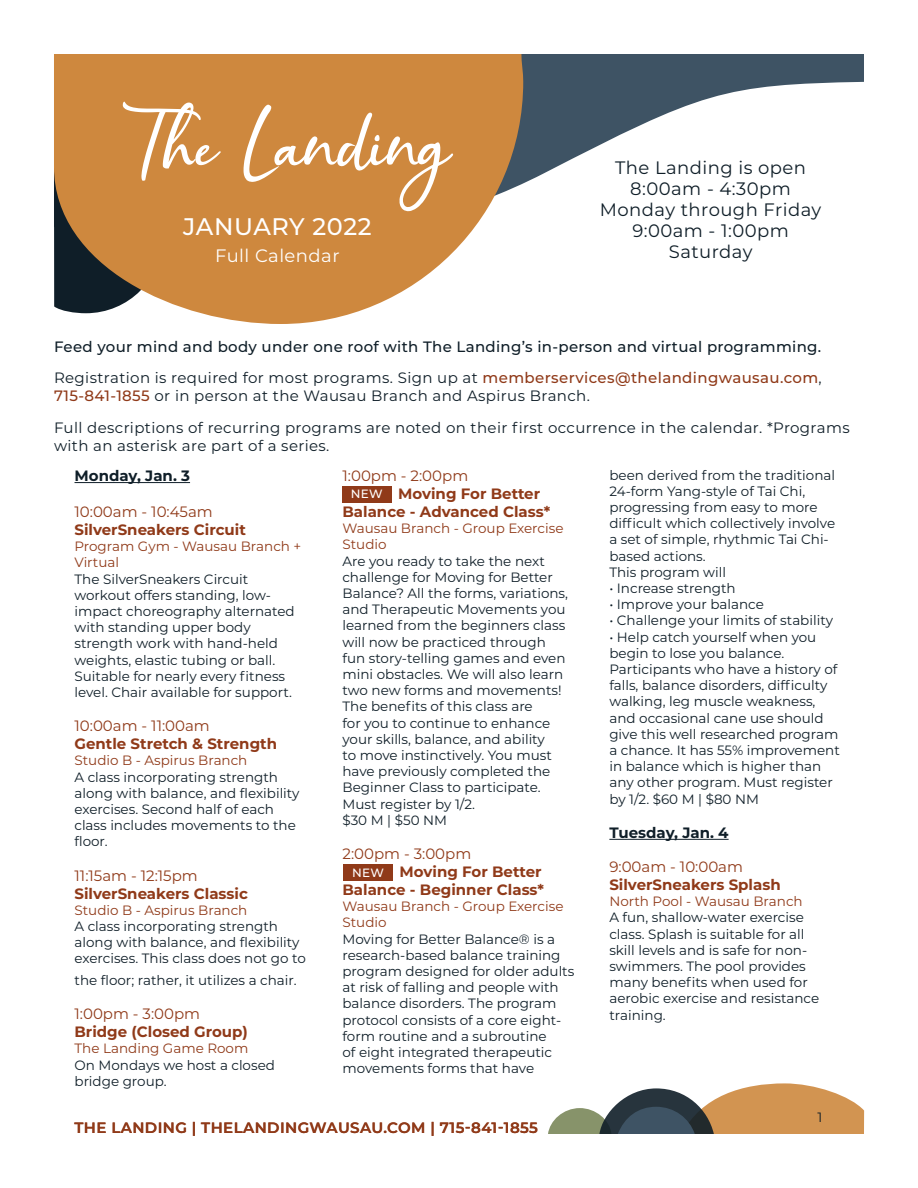
<style>
.page{position:relative;width:918px;height:1188px;background:#fff}
.page>*{position:absolute;margin:0;border:0;box-sizing:border-box;transform-origin:0 0}
.t1{font:500 24px "Montserrat";letter-spacing:.02em;color:#fff}
.t2{font:18px/21px "Montserrat";letter-spacing:.025em;color:#0f1e28;text-align:center}
.t3{font:18px "Montserrat";letter-spacing:.025em;color:#fff}
.Paragraph_Style_2{font:700 15px/18px "Montserrat";color:#903a19}
.t4{font:15px/31.5px "Montserrat";letter-spacing:.025em;color:#0f1e28}
.t5{font:500 15px/31.5px "Montserrat";letter-spacing:.02em;color:#0f1e28}
.Paragraph_Style_2-2{font:15px "Montserrat";color:#903a19}
.t6{font:600 15px "Montserrat";letter-spacing:.025em;color:#903a19}
.Paragraph_Style_1{font:700 15px "Montserrat";color:#0f1e28}
.t7{font:13.5px/16.2px "Montserrat";color:#0f1e28}
.Paragraph_Style_3{font:13.5px/16.2px "Montserrat";color:#903a19}
.t8{font:500 12px "Montserrat";letter-spacing:.02em;color:#fff}
.s1{font-weight:400}
.s2{color:#903a19}
.s3{font-weight:500;color:#903a19}
</style>
<div class="page">
<svg style="left:548px;top:1083px;width:316px;height:51px"></svg>
<svg style="left:523px;top:54px;width:341px;height:130px"></svg>
<svg style="left:54px;top:54px;width:469px;height:270px;fill:#ce883e"></svg>
<svg style="left:54px;top:102px;width:167px;height:211px;background:#b78248"></svg>
<svg style="left:244px;top:105px;width:209px;height:106px;background:#d49858"></svg>
<hr style="left:75px;top:482px;width:115px;height:1px;background:#0f1e28">
<hr style="left:609px;top:839px;width:120px;height:1px;background:#0f1e28">
<div style="left:344px;top:864px;width:49px;height:17px;background:#903a19"></div>
<div style="left:342px;top:486px;width:50px;height:16px;background:#903a19"></div>
<h1 class="t1" style="left:183px;top:210px;width:190px">JANUARY 2022</h1>
<h2 class="t3" style="left:215px;top:244px;width:126px">Full Calendar</h2>
<h2 class="t2" style="left:600px;top:156px;width:223px">The Landing is open<br>8:00am - 4:30pm<br>Monday through Friday<br>9:00am - 1:00pm<br>Saturday</h2>
<p class="t5" style="left:54px;top:330px;width:769px">Feed your mind and body under one roof with The Landing’s in-person and virtual programming.<br><span class="s1">Registration is required for most programs. Sign up at</span> <span class="s2">memberservices@thelandingwausau.com</span><span class="s1">,</span></p>
<p class="t4" style="left:54px;top:379px;width:797px"><span class="s3">715-841-1855</span> or in person at the Wausau Branch and Aspirus Branch.<br>Full descriptions of recurring programs are noted on their first occurrence in the calendar. *Programs</p>
<p class="t4" style="left:54px;top:429px;width:277px">with an asterisk are part of a series.</p>
<p class="Paragraph_Style_1" style="left:75px;top:465px;width:117px">Monday, Jan. 3</p>
<p class="Paragraph_Style_2" style="left:75px;top:502px;width:173px"><span class="s1">10:00am - 10:45am<br></span>SilverSneakers Circuit</p>
<p class="Paragraph_Style_3" style="left:75px;top:538px;width:228px">Program Gym - Wausau Branch +<br>Virtual</p>
<p class="t7" style="left:75px;top:570px;width:222px">The SilverSneakers Circuit workout offers standing, low&shy;impact choreography alternated with standing upper body strength work with hand-held weights, elastic tubing or ball.<br>Suitable for nearly every fitness level. Chair available for support.</p>
<p class="Paragraph_Style_2-2" style="left:75px;top:716px;width:137px">10:00am - 11:00am</p>
<p class="Paragraph_Style_2" style="left:75px;top:734px;width:204px">Gentle Stretch &amp; Strength</p>
<p class="Paragraph_Style_3" style="left:75px;top:752px;width:174px">Studio B - Aspirus Branch</p>
<p class="t7" style="left:75px;top:768px;width:227px">A class incorporating strength along with balance, and flexibility exercises. Second half of each class includes movements to the floor.</p>
<p class="Paragraph_Style_2" style="left:75px;top:866px;width:175px"><span class="s1">11:15am - 12:15pm<br></span>SilverSneakers Classic</p>
<p class="Paragraph_Style_3" style="left:75px;top:902px;width:174px">Studio B - Aspirus Branch</p>
<p class="t7" style="left:75px;top:918px;width:233px">A class incorporating strength along with balance, and flexibility exercises. This class does not go to</p>
<p class="t7" style="left:75px;top:972px;width:224px">the floor; rather, it utilizes a chair.</p>
<p class="Paragraph_Style_2-2" style="left:75px;top:1004px;width:127px">1:00pm - 3:00pm</p>
<p class="Paragraph_Style_2" style="left:75px;top:1022px;width:175px">Bridge (Closed Group)</p>
<p class="Paragraph_Style_3" style="left:75px;top:1040px;width:175px">The Landing Game Room</p>
<p class="t7" style="left:75px;top:1056px;width:202px">On Mondays we host a closed bridge group.</p>
<p class="Paragraph_Style_2-2" style="left:342px;top:465px;width:127px">1:00pm - 2:00pm</p>
<p class="Paragraph_Style_2" style="left:342px;top:484px;width:209px;text-indent:56px">Moving For Better<br>Balance - Advanced Class*</p>
<p class="Paragraph_Style_3" style="left:342px;top:520px;width:223px">Wausau Branch - Group Exercise<br>Studio</p>
<p class="t7" style="left:342px;top:552px;width:227px">Are you ready to take the next challenge for Moving for Better<br>Balance? All the forms, variations, and Therapeutic Movements you learned from the beginners class will now be practiced through fun story-telling games and even mini obstacles. We will also learn two new forms and movements!<br>The benefits of this class are<br>for you to continue to enhance your skills, balance, and ability<br>to move instinctively. You must have previously completed the<br>Beginner Class to participate.<br>Must register by 1/2.</p>
<p class="t7" style="left:342px;top:812px;width:106px">$30 M | $50 NM</p>
<p class="Paragraph_Style_2-2" style="left:342px;top:843px;width:130px">2:00pm - 3:00pm</p>
<p class="Paragraph_Style_2" style="left:342px;top:862px;width:203px;text-align:right">Moving For Better<br>Balance - Beginner Class*</p>
<p class="Paragraph_Style_3" style="left:342px;top:898px;width:223px">Wausau Branch - Group Exercise<br>Studio</p>
<p class="t7" style="left:342px;top:930px;width:233px">Moving for Better Balance® is a research-based balance training program designed for older adults at risk of falling and people with balance disorders. The program protocol consists of a core eight&shy;form routine and a subroutine<br>of eight integrated therapeutic movements forms that have</p>
<p class="t8" style="left:351px;top:486px;width:33px">NEW</p>
<p class="t8" style="left:352px;top:864px;width:33px">NEW</p>
<p class="t6" style="left:75px;top:1117px;width:465px">THE LANDING | THELANDINGWAUSAU.COM | 715-841-1855</p>
<p class="t7" style="left:609px;top:466px;width:227px">been derived from the traditional<br>24-form Yang-style of Tai Chi, progressing from easy to more difficult which collectively involve a set of simple, rhythmic Tai Chi&shy;based actions.</p>
<p class="t7" style="left:609px;top:563px;width:118px">This program will</p>
<p class="t7" style="left:609px;top:580px;width:128px">• Increase strength</p>
<p class="t7" style="left:609px;top:596px;width:156px">• Improve your balance</p>
<p class="t7" style="left:609px;top:612px;width:225px">• Challenge your limits of stability</p>
<p class="t7" style="left:609px;top:628px;width:208px">• Help catch yourself when you begin to lose you balance.</p>
<p class="t7" style="left:609px;top:661px;width:232px">Participants who have a history of falls, balance disorders, difficulty walking, leg muscle weakness, and occasional cane use should give this well researched program a chance. It has 55% improvement in balance which is higher than any other program. Must register by 1/2. $60 M | $80 NM</p>
<p class="Paragraph_Style_1" style="left:609px;top:822px;width:121px">Tuesday, Jan. 4</p>
<p class="Paragraph_Style_2-2" style="left:609px;top:856px;width:135px">9:00am - 10:00am</p>
<p class="Paragraph_Style_2" style="left:609px;top:875px;width:173px">SilverSneakers Splash</p>
<p class="Paragraph_Style_3" style="left:609px;top:893px;width:195px">North Pool - Wausau Branch</p>
<p class="t7" style="left:609px;top:909px;width:211px">A fun, shallow-water exercise class. Splash is suitable for all skill levels and is safe for non&shy;swimmers. The pool provides many benefits when used for aerobic exercise and resistance training.</p>
<p class="t7" style="left:818px;top:1108px;width:6px">1</p>
</div>
